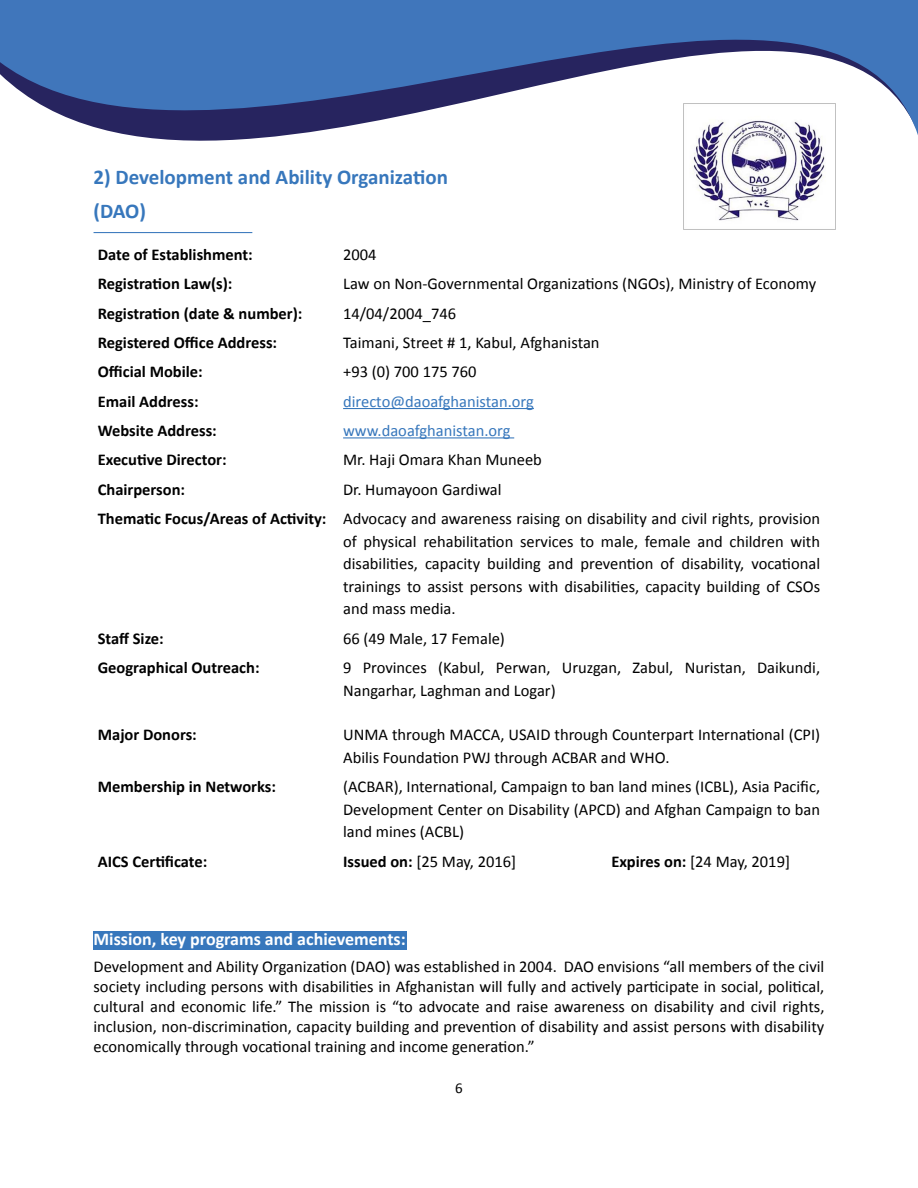
<style>
.page{position:relative;width:918px;height:1188px;background:#fff}
.page>*{position:absolute;margin:0;border:0;box-sizing:border-box;transform-origin:0 0}
.t1{font:700 21px/33.8px "Calibri";color:#3777bc}
.t2{font:700 18px "Calibri";color:#fff}
.t3{font:16.5px/22.5px "Calibri";color:#000;text-align:justify}
.t4{font:700 16.5px "Calibri";color:#000}
.t5{font:16.5px "Calibri";color:#3777bc}
.t6{font:15px "Calibri";color:#000}
.s1{font-weight:700}
</style>
<div class="page">
<svg style="left:0;top:0;width:918px;height:230px"></svg>
<hr style="left:343px;top:408px;width:191px;height:1px;background:#3777bc">
<hr style="left:343px;top:437px;width:171px;height:1px;background:#3777bc">
<div style="left:94px;top:931px;width:313px;height:18px;background:#3777bc"></div>
<hr style="left:94px;top:232px;width:158px;height:1px;background:#3777bc">
<img style="left:684px;top:104px;width:151px;height:125px">
<p class="t1" style="left:94px;top:159px;width:356px">2) Development and Ability Organization (DAO(</p>
<p class="t3" style="left:343px;top:242px;width:35px">2004</p>
<p class="t4" style="left:98px;top:244px;width:157px">Date of Establishment:</p>
<p class="t4" style="left:98px;top:273px;width:136px">Registration L a w :)s(</p>
<p class="t3" style="left:343px;top:272px;width:475px">Law on Non-Governmental Organizations (NGOs ,) Ministry of Economy</p>
<p class="t4" style="left:98px;top:303px;width:206px">Registration (date &amp; number :(</p>
<p class="t3" style="left:343px;top:301px;width:114px">14/04/2004_746</p>
<p class="t4" style="left:98px;top:332px;width:181px">Registered Office Address:</p>
<p class="t3" style="left:343px;top:330px;width:258px">Taimani, Street # 1, Kabul, Afghanistan</p>
<p class="t4" style="left:98px;top:362px;width:107px">Official Mobile:</p>
<p class="t3" style="left:343px;top:360px;width:135px">+93 (0) 700 175 760</p>
<p class="t4" style="left:98px;top:391px;width:102px">Email Address:</p>
<p class="t5" style="left:343px;top:391px;width:192px">directo@daoafghanistan.org</p>
<p class="t4" style="left:98px;top:420px;width:121px">Website Address:</p>
<p class="t5" style="left:343px;top:420px;width:169px">www.daoafghanistan.org</p>
<p class="t4" style="left:98px;top:450px;width:130px">Executive Director:</p>
<p class="t3" style="left:343px;top:448px;width:200px">Mr. Haji Omara Khan Muneeb</p>
<p class="t4" style="left:98px;top:479px;width:89px">Chairperson:</p>
<p class="t3" style="left:343px;top:477px;width:160px">Dr. Humayoon Gardiwal</p>
<p class="t4" style="left:98px;top:509px;width:230px">Thematic Focus/Areas of Activity:</p>
<p class="t3" style="left:343px;top:507px;width:479px">Advocacy and awareness raising on disability and civil rights, provision</p>
<p class="t4" style="left:98px;top:628px;width:68px">Staff Size:</p>
<p class="t3" style="left:343px;top:529px;width:479px">of physical rehabilitation services to male, female and children with disabilities, capacity building and prevention of disability, vocational trainings to assist persons with disabilities, capacity building of CSOs and mass media.</p>
<p class="t3" style="left:343px;top:626px;width:163px">66 (49 Male, 17 Female(</p>
<p class="t4" style="left:98px;top:657px;width:163px">Geographical Outreach:</p>
<p class="t3" style="left:343px;top:656px;width:10px">9</p>
<p class="t3" style="left:363px;top:656px;width:66px">Provinces</p>
<p class="t3" style="left:438px;top:656px;width:48px">(Kabul,</p>
<p class="t3" style="left:496px;top:656px;width:56px">Perwan,</p>
<p class="t3" style="left:562px;top:656px;width:61px">Uruzgan,</p>
<p class="t3" style="left:633px;top:656px;width:42px">Zabul,</p>
<p class="t3" style="left:685px;top:656px;width:63px">Nuristan,</p>
<p class="t3" style="left:757px;top:656px;width:65px">Daikundi,</p>
<p class="t4" style="left:98px;top:725px;width:101px">Major Donors:</p>
<p class="t3" style="left:343px;top:678px;width:214px">Nangarhar, Laghman and Logar(</p>
<p class="t3" style="left:343px;top:723px;width:479px">UNMA through MACCA, USAID through Counterpart International (CPI(</p>
<p class="t4" style="left:98px;top:777px;width:180px">Membership in Networks:</p>
<p class="t3" style="left:343px;top:742px;width:479px;line-height:29.4px">Abilis Foundation PWJ through ACBAR and WHO.<br>(ACBAR ,) International, Campaign to ban land mines (ICBL ,) Asia Pacific,</p>
<p class="t4" style="left:98px;top:851px;width:111px">AICS Certificate:</p>
<p class="t3" style="left:343px;top:797px;width:479px">Development Center on Disability (APCD) and Afghan Campaign to ban land mines (ACBL(</p>
<p class="t3" style="left:611px;top:849px;width:180px"><span class="s1">Expires on</span> [<span class="s1">:</span> 24 May, 2019[</p>
<p class="t3" style="left:343px;top:849px;width:175px"><span class="s1">Issued on</span> [<span class="s1">:</span> 25 May, 2016]</p>
<p class="t2" style="left:94px;top:928px;width:314px">Mission, key programs and achievements:</p>
<p class="t3" style="left:94px;top:956px;width:732px;line-height:19.8px">Development and Ability Organization (DAO) was established in 2004. DAO envisions “all members of the civil society including persons with disabilities in Afghanistan will fully and actively participate in social, political, cultural and economic life ” . The mission is “to advocate and raise awareness on disability and civil rights, inclusion, non-discrimination, capacity building and prevention of disability and assist persons with disability economically through vocational training and income generation “.</p>
<p class="t6" style="left:455px;top:1079px;width:9px">6</p>
</div>
